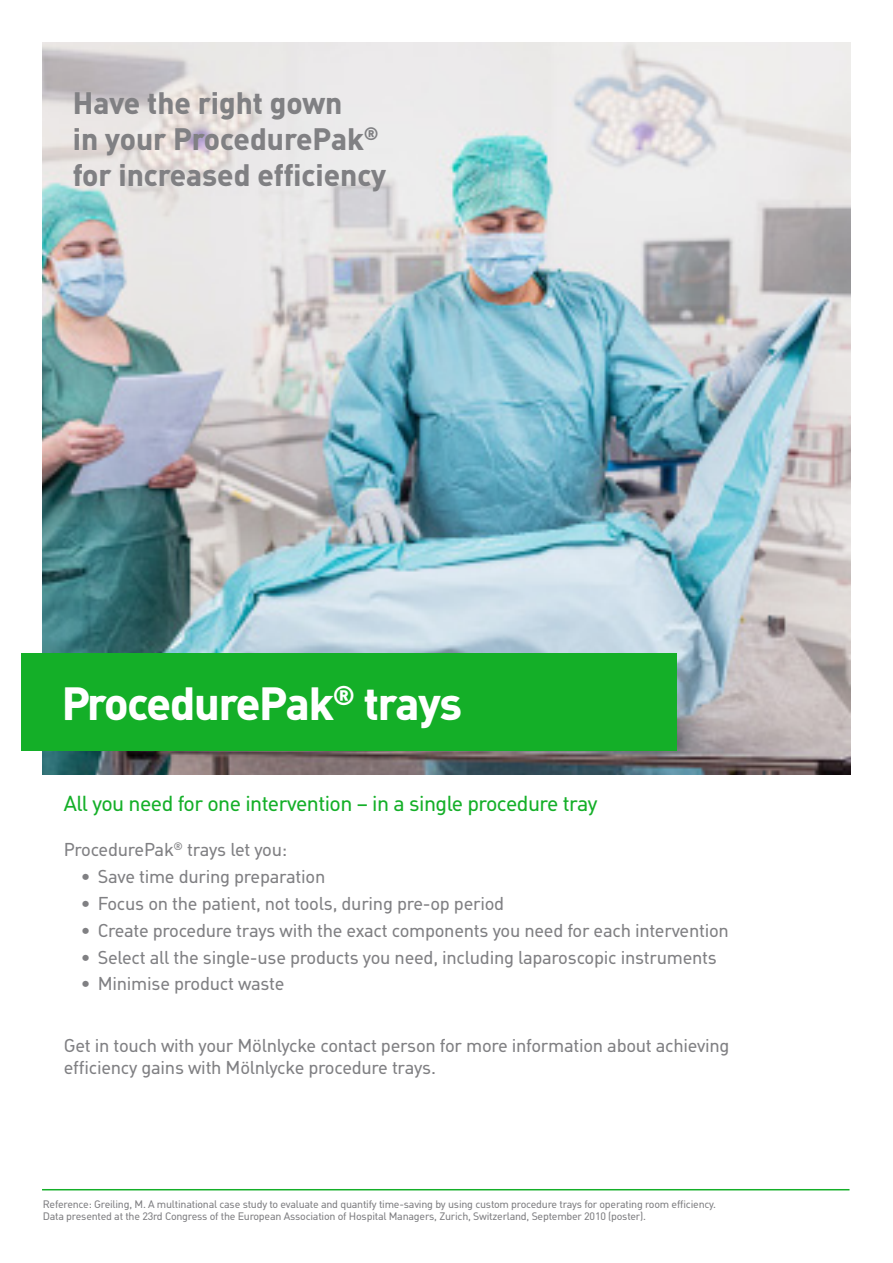
<style>
.page{position:relative;width:893px;height:1263px;background:#fff}
.page>*{position:absolute;margin:0;border:0;box-sizing:border-box;transform-origin:0 0}
.Rubrik{font:700 45px "Molnlycke Din";letter-spacing:-.025em;color:#fff}
.t1{font:700 30px/36px "Molnlycke Din";color:#808083}
.Underrubrik{font:21px "Molnlycke Din";letter-spacing:-.025em;color:#14af28}
.contact{font:18px/22.5px "Molnlycke Din";letter-spacing:-.015em;color:#808083}
.Bröd{font:18px "Molnlycke Din";letter-spacing:-.015em;color:#808083}
.t2{font:10.5px "Molnlycke Din";letter-spacing:-.02em;color:#808083}
</style>
<div class="page">
<img style="left:42px;top:43px;width:808px;height:731px">
<div style="left:21px;top:653px;width:656px;height:98px;background:#14af28"></div>
<hr style="left:42px;top:1189px;width:807px;height:1px;background:#14af28">
<p class="t1" style="left:73px;top:84px;width:315px">Have the right gown<br>in your ProcedurePak<sup>® </sup>for increased efficiency</p>
<p class="Rubrik" style="left:62px;top:675px;width:402px">ProcedurePak<sup>®</sup> trays</p>
<p class="Underrubrik" style="left:64px;top:791px;width:535px">All you need for one intervention – in a single procedure tray</p>
<p class="Bröd" style="left:64px;top:839px;width:225px">ProcedurePak<sup>®</sup> trays let you:</p>
<p class="contact" style="left:81px;top:865px;width:246px">• Save time during preparation</p>
<p class="contact" style="left:81px;top:892px;width:425px">• Focus on the patient, not tools, during pre-op period</p>
<p class="contact" style="left:81px;top:919px;width:649px">• Create procedure trays with the exact components you need for each intervention</p>
<p class="contact" style="left:81px;top:946px;width:638px">• Select all the single-use products you need, including laparoscopic instruments</p>
<p class="contact" style="left:81px;top:972px;width:205px">• Minimise product waste</p>
<p class="contact" style="left:64px;top:1034px;width:667px">Get in touch with your Mölnlycke contact person for more information about achieving efficiency gains with Mölnlycke procedure trays.</p>
<p class="t2" style="left:43px;top:1198px;width:675px">Reference: Greiling, M. A multinational case study to evaluate and quantify time-saving by using custom procedure trays for operating room efficiency.</p>
<p class="t2" style="left:43px;top:1210px;width:605px">Data presented at the 23rd Congress of the European Association of Hospital Managers, Zurich, Switzerland, September 2010 (poster).</p>
</div>
